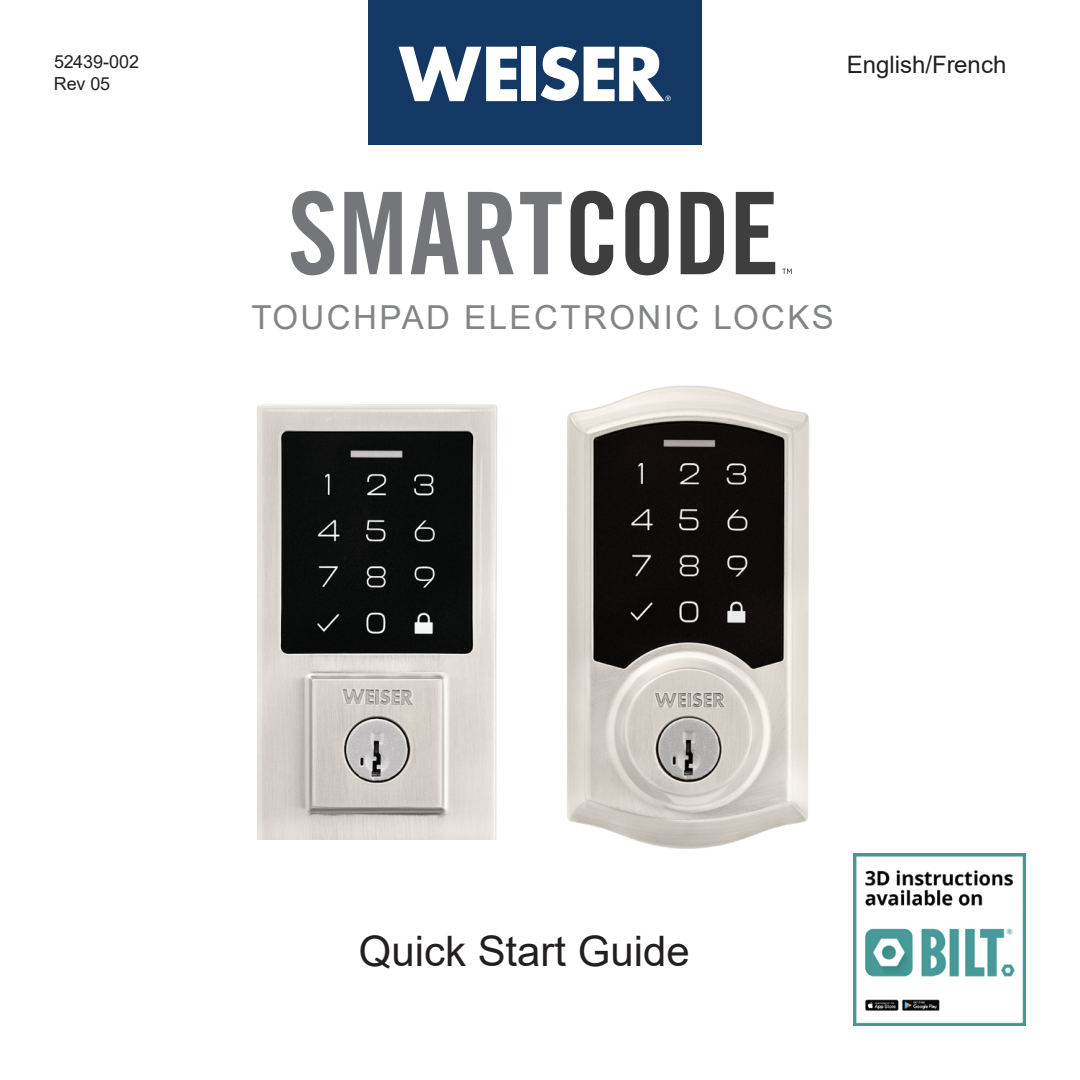
<style>
.page{position:relative;width:1080px;height:1080px;background:#fff}
.page>*{position:absolute;margin:0;border:0;box-sizing:border-box;transform-origin:0 0}
.t1{font:42px "Arial";color:#231f20}
.t2{font:33px "Arial";letter-spacing:.075em;color:#828486}
.t3{font:24px "Arial";color:#231f20}
.t4{font:18px/21.6px "Arial";letter-spacing:-.01em;color:#231f20}
</style>
<div class="page">
<svg style="left:291px;top:191px;width:43px;height:84px"></svg>
<svg style="left:344px;top:192px;width:58px;height:82px"></svg>
<svg style="left:411px;top:192px;width:48px;height:82px"></svg>
<svg style="left:468px;top:192px;width:46px;height:82px"></svg>
<svg style="left:520px;top:192px;width:42px;height:82px"></svg>
<svg style="left:571px;top:191px;width:42px;height:84px"></svg>
<svg style="left:625px;top:191px;width:44px;height:84px"></svg>
<svg style="left:681px;top:192px;width:43px;height:82px"></svg>
<svg style="left:736px;top:192px;width:39px;height:82px"></svg>
<svg style="left:782px;top:269px;width:10px;height:5px"></svg>
<img style="left:257px;top:404px;width:241px;height:436px">
<img style="left:567px;top:385px;width:242px;height:464px">
<div style="left:368px;top:0;width:334px;height:145px;background:#133863"></div>
<svg style="left:399px;top:47px;width:118px;height:54px"></svg>
<div style="left:522px;top:47px;width:14px;height:54px;background:#fff"></div>
<svg style="left:541px;top:47px;width:130px;height:54px"></svg>
<img style="left:853px;top:853px;width:173px;height:173px">
<p class="t4" style="left:54px;top:51px;width:87px">52439-002<br>Rev 05</p>
<p class="t3" style="left:847px;top:48px;width:161px">English/French</p>
<p class="t2" style="left:251px;top:295px;width:584px">TOUCHPAD ELECTRONIC LOCKS</p>
<p class="t1" style="left:359px;top:922px;width:333px">Quick Start Guide</p>
</div>
